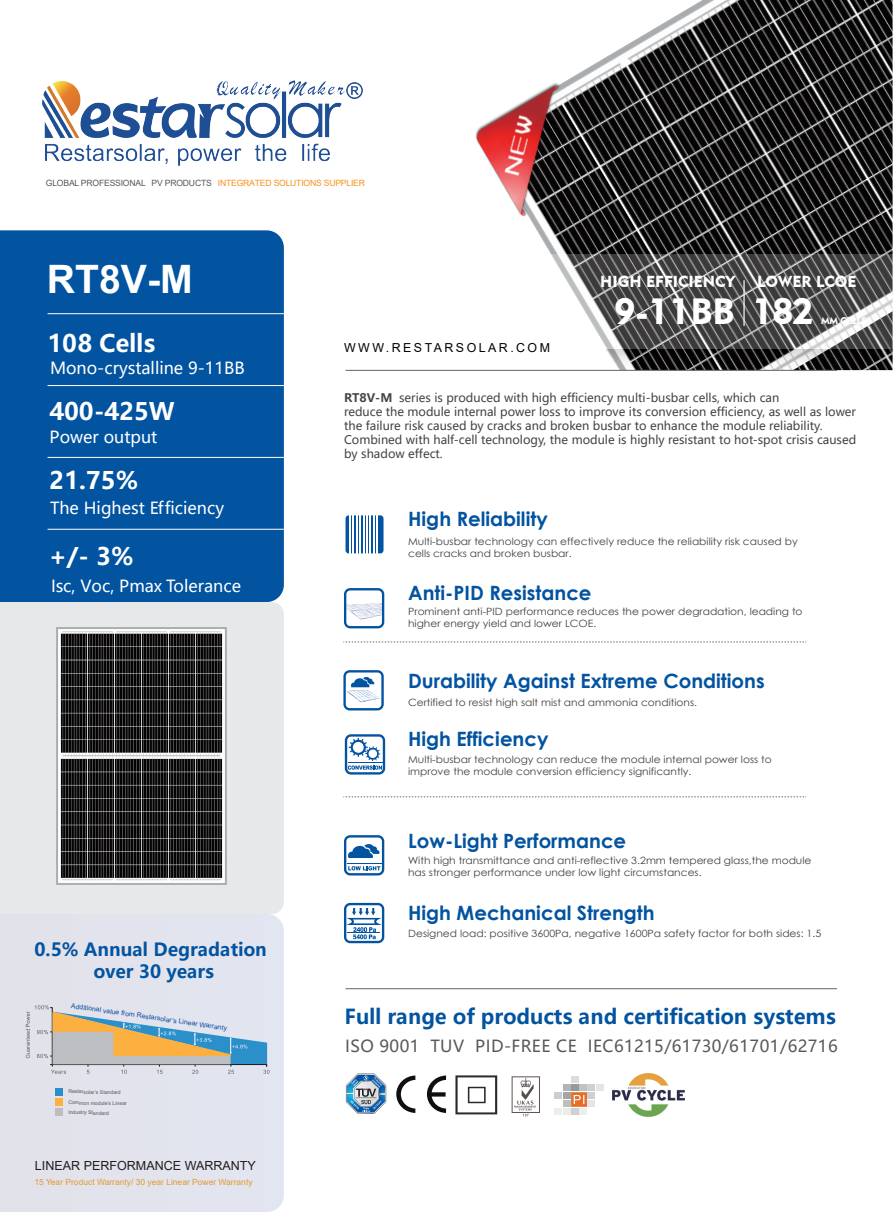
<style>
.page{position:relative;width:893px;height:1212px;background:#fff}
.page>*{position:absolute;margin:0;border:0;box-sizing:border-box;transform-origin:0 0}
.t1{font:700 39.15px "Arial";color:#fff}
.t2{font:36.45px "Geometric 415 BT Black A";color:#fff}
.t3{font:700 24px "Microsoft Ya Hei";color:#fff}
.t4{font:700 20.4px "Microsoft Ya Hei UI";color:#0253a0}
.t5{font:700 19.65px "Century Gothic";color:#0253a0}
.t6{font:700 18px/21.6px "Microsoft Ya Hei UI";color:#0253a0;text-align:center}
.t7{font:16.5px "Microsoft Ya Hei UI";color:#fff}
.t8{font:16.5px "Microsoft Ya Hei UI";letter-spacing:.025em;color:#58595b}
.t9{font:15.9px "Geometric 415 BT Black A";color:#fff}
.t10{font:12.6px "Arial";color:#231f20}
.t11{font:12.45px "Arial";letter-spacing:.2em;color:#030303}
.t12{font:11.7px/14.1px "Microsoft Ya Hei UI";color:#434446}
.t13{font:10.05px/12px "Century Gothic";color:#414143;scale:1.06 1}
.t14{font:9.75px "Geometric 415 BT Black A";letter-spacing:-.025em;color:#fff}
.t15{font:8.7px "Arial";letter-spacing:-.025em;color:#58595b}
.t16{font:8.4px "Arial";color:#e29a31}
.t17{font:6.9px "Arial";color:#0c4ea2}
.t18{font:5.1px "Arial";color:#58595b}
.s1{color:#f7931d}
.s2{font-weight:700}
</style>
<div class="page">
<img style="left:479px;top:0;width:413px;height:370px">
<div style="left:0;top:230px;width:284px;height:372px;background:#0253a0"></div>
<div style="left:0;top:602px;width:284px;height:312px;background:#e7e8e9"></div>
<div style="left:0;top:914px;width:284px;height:298px;background:#e2e3ed"></div>
<hr style="left:345px;top:988px;width:492px;height:1px;background:#6d6e71">
<hr style="left:345px;top:370px;width:492px;height:1px;background:#6d6e71">
<hr style="left:47px;top:313px;width:237px;height:1px;background:#fff">
<hr style="left:47px;top:385px;width:237px;height:1px;background:#fff">
<hr style="left:47px;top:457px;width:237px;height:1px;background:#fff">
<hr style="left:47px;top:529px;width:237px;height:1px;background:#fff">
<div style="left:56px;top:1088px;width:7px;height:7px;background:#2b90ca"></div>
<div style="left:56px;top:1098px;width:7px;height:7px;background:#fbb040"></div>
<div style="left:56px;top:1108px;width:7px;height:7px;background:#bdbec1"></div>
<svg style="left:26px;top:1005px;width:243px;height:69px;background:#c2c5c1"></svg>
<img style="left:42px;top:80px;width:321px;height:85px">
<img style="left:475px;top:60px;width:153px;height:178px">
<img style="left:532px;top:245px;width:361px;height:126px">
<svg style="left:532px;top:254px;width:361px;height:94px"></svg>
<hr style="left:743px;top:280px;width:2px;height:46px;background:#fff">
<svg style="left:343px;top:642px;width:463px;height:1px"></svg>
<svg style="left:343px;top:796px;width:463px;height:1px"></svg>
<svg style="left:344px;top:588px;width:40px;height:40px"></svg>
<svg style="left:344px;top:835px;width:40px;height:40px"></svg>
<svg style="left:344px;top:903px;width:40px;height:40px"></svg>
<svg style="left:345px;top:734px;width:40px;height:40px"></svg>
<svg style="left:343px;top:670px;width:41px;height:40px"></svg>
<svg style="left:345px;top:515px;width:38px;height:38px"></svg>
<hr style="left:349px;top:514px;width:1px;height:41px;background:#fff">
<hr style="left:353px;top:514px;width:1px;height:41px;background:#fff">
<hr style="left:356px;top:514px;width:1px;height:41px;background:#fff">
<hr style="left:360px;top:514px;width:1px;height:41px;background:#fff">
<hr style="left:363px;top:514px;width:1px;height:41px;background:#fff">
<hr style="left:366px;top:514px;width:1px;height:41px;background:#fff">
<hr style="left:370px;top:514px;width:1px;height:41px;background:#fff">
<hr style="left:373px;top:514px;width:1px;height:41px;background:#fff">
<hr style="left:377px;top:514px;width:1px;height:41px;background:#fff">
<img style="left:56px;top:627px;width:171px;height:257px">
<svg style="left:396px;top:1075px;width:50px;height:38px"></svg>
<svg style="left:455px;top:1075px;width:42px;height:39px"></svg>
<div style="left:554px;top:1108px;width:8px;height:7px;background:#ededed"></div>
<div style="left:563px;top:1108px;width:7px;height:7px;background:#eaede7"></div>
<div style="left:571px;top:1108px;width:8px;height:7px;background:#cfd0d1"></div>
<div style="left:579px;top:1108px;width:8px;height:7px;background:#ededed"></div>
<div style="left:563px;top:1100px;width:7px;height:7px;background:#bdbebf"></div>
<div style="left:588px;top:1100px;width:7px;height:7px;background:#e5e5e5"></div>
<div style="left:554px;top:1092px;width:8px;height:7px;background:#cccdce"></div>
<div style="left:563px;top:1092px;width:7px;height:7px;background:#a3a6a5"></div>
<div style="left:588px;top:1092px;width:7px;height:7px;background:#cfd0d1"></div>
<div style="left:596px;top:1084px;width:7px;height:7px;background:#e5e5e5"></div>
<div style="left:563px;top:1084px;width:7px;height:7px;background:#b1b3b5"></div>
<div style="left:571px;top:1084px;width:8px;height:7px;background:#939c99"></div>
<div style="left:579px;top:1084px;width:8px;height:7px;background:#c1c2c4"></div>
<div style="left:588px;top:1084px;width:7px;height:7px;background:#cfd0d1"></div>
<div style="left:571px;top:1076px;width:8px;height:7px;background:#dcdcdd"></div>
<svg style="left:571px;top:1092px;width:16px;height:15px"></svg>
<svg style="left:512px;top:1076px;width:28px;height:40px"></svg>
<img style="left:613px;top:1073px;width:71px;height:43px">
<svg style="left:346px;top:1073px;width:40px;height:41px"></svg>
<p class="t15" style="left:46px;top:177px;width:321px">GLOBAL PROFESSIONAL PV PRODUCTS <span class="s1">INTEGRATED SOLUTIONS SUPPLIER</span></p>
<h1 class="t1" style="left:47px;top:252px;width:147px">RT8V -M</h1>
<h3 class="t9" style="left:600px;top:271px;width:137px">HIGH EFFICIENCY</h3>
<h2 class="t2" style="left:615px;top:288px;width:122px">9-11BB</h2>
<h3 class="t9" style="left:757px;top:271px;width:101px">LOWER LCOE</h3>
<h2 class="t2" style="left:752px;top:288px;width:63px">182</h2>
<p class="t14" style="left:821px;top:314px;width:47px">MM CELLS</p>
<h3 class="t3" style="left:48px;top:326px;width:109px">108 Cells</h3>
<h3 class="t7" style="left:50px;top:357px;width:196px">Mono-crystalline 9-11BB</h3>
<h3 class="t3" style="left:50px;top:395px;width:127px">400-425W</h3>
<h3 class="t7" style="left:50px;top:426px;width:109px">Power output</h3>
<h3 class="t3" style="left:50px;top:463px;width:90px">21.75%</h3>
<h3 class="t7" style="left:50px;top:497px;width:176px">The Highest Efficiency</h3>
<h3 class="t3" style="left:49px;top:539px;width:86px">+/- 3%</h3>
<h3 class="t7" style="left:51px;top:574px;width:191px">Isc, Voc, Pmax Tolerance</h3>
<h3 class="t6" style="left:34px;top:938px;width:234px">0.5% Annual Degradation over 30 years</h3>
<p class="t17" style="left:72px;top:1001px;width:159px;rotate:8deg">Additional value from Restarsolar’s Linear Warranty</p>
<p class="t18" style="left:68px;top:1088px;width:54px;rotate:1deg">Restarsolar’s Standard</p>
<p class="t18" style="left:68px;top:1109px;width:42px;rotate:1deg">Industry Standard</p>
<p class="t18" style="left:68px;top:1099px;width:60px;rotate:1deg">Common module’s Linear</p>
<p class="t10" style="left:35px;top:1157px;width:222px">LINEAR PERFORMANCE WARRANTY</p>
<p class="t16" style="left:34px;top:1176px;width:220px">15 Year Product Warranty/ 30 year Linear Power Warranty</p>
<p class="t11" style="left:344px;top:339px;width:207px">WWW.RESTARSOLAR.COM</p>
<p class="t12" style="left:344px;top:390px;width:514px"><span class="s2">RT8V-M</span> series is produced with high efficiency multi-busbar cells, which can<br>reduce the module internal power loss to improve its conversion efficiency, as well as lower the failure risk caused by cracks and broken busbar to enhance the module reliability.<br>Combined with half-cell technology, the module is highly resistant to hot-spot crisis caused by shadow effect.</p>
<h3 class="t5" style="left:408px;top:504px;width:141px">High Reliability</h3>
<p class="t13" style="left:408px;top:535px;width:369px">Multi-busbar technology can effectively reduce the reliability risk caused by cells cracks and broken busbar.</p>
<h3 class="t5" style="left:408px;top:578px;width:185px">Anti-PID Resistance</h3>
<p class="t13" style="left:408px;top:606px;width:374px">Prominent anti-PID performance reduces the power degradation, leading to higher energy yield and lower LCOE.</p>
<h3 class="t5" style="left:408px;top:666px;width:358px">Durability Against Extreme Conditions</h3>
<p class="t13" style="left:408px;top:696px;width:274px">Certified to resist high salt mist and ammonia conditions.</p>
<h3 class="t5" style="left:408px;top:724px;width:142px">High Efficiency</h3>
<p class="t13" style="left:408px;top:753px;width:345px">Multi-busbar technology can reduce the module internal power loss to improve the module conversion efficiency significantly.</p>
<h3 class="t5" style="left:408px;top:825px;width:220px">Low-Light Performance</h3>
<p class="t13" style="left:408px;top:854px;width:382px">With high transmittance and anti-reflective 3.2mm tempered glass,the module has stronger performance under low light circumstances.</p>
<h3 class="t5" style="left:408px;top:898px;width:248px">High Mechanical Strength</h3>
<p class="t13" style="left:408px;top:927px;width:391px">Designed load: positive 3600Pa, negative 1600Pa safety factor for both sides: 1.5</p>
<h3 class="t4" style="left:345px;top:1002px;width:493px">Full range of products and certification systems</h3>
<h3 class="t8" style="left:345px;top:1035px;width:494px">ISO 9001 TUV PID-FREE CE IEC61215/61730/61701/62716</h3>
</div>
